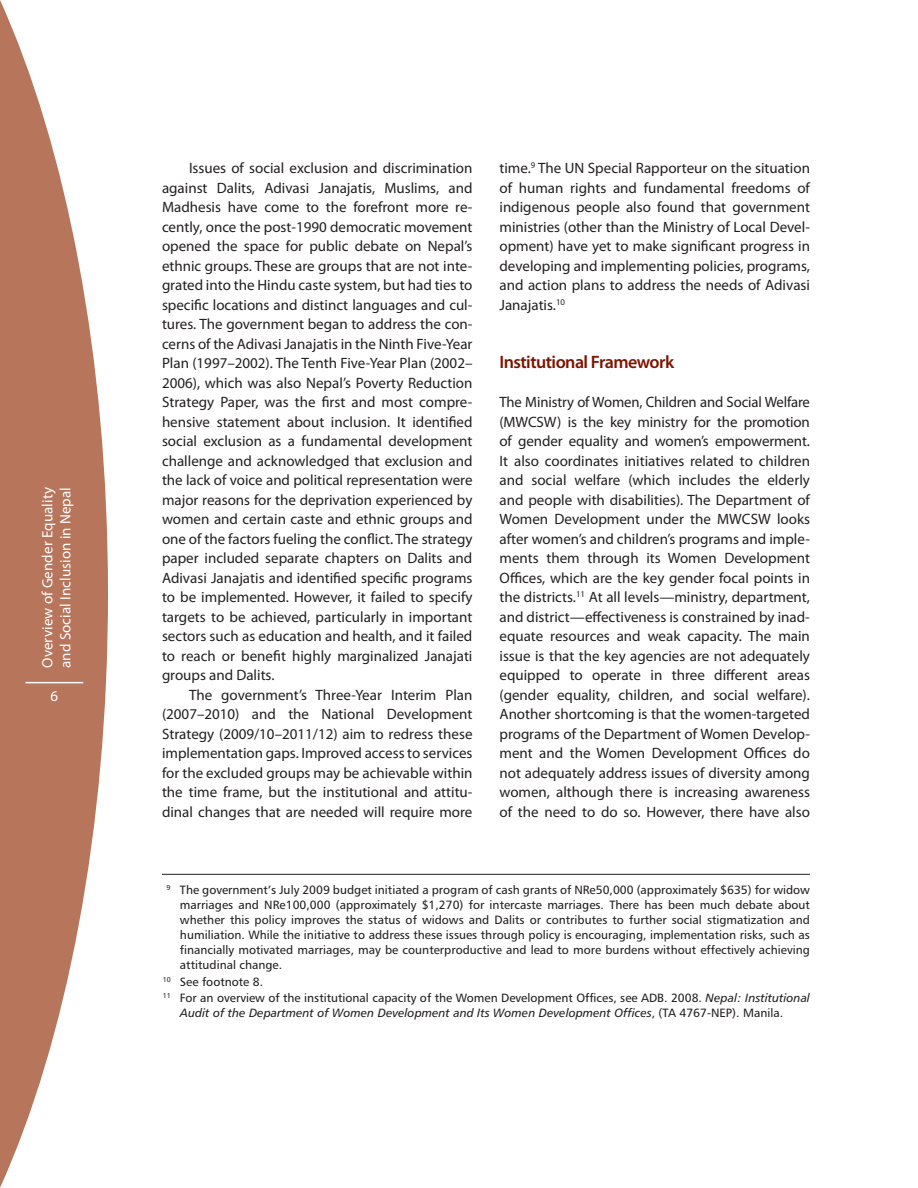
<style>
.page{position:relative;width:918px;height:1188px;background:#fff}
.page>*{position:absolute;margin:0;border:0;box-sizing:border-box;transform-origin:0 0}
.t1{font:600 18px "Myriad Pro";letter-spacing:-.03em;color:#7a1500}
.t2{font:15px/19.5px "Myriad Pro";color:#231f20;text-align:justify}
.t3{font:15px/18px "Myriad Pro";letter-spacing:.005em;color:#fff}
.t4{font:12px/15px "Humanist 777 BT Roman B";color:#231f20;text-align:justify}
.t5{font:12px "Humanist 777 BT Italic B";color:#231f20}
.s1{font-family:"Humanist 777 BT Italic B"}
.s2{font-family:"Humanist 777 BT Roman B"}
</style>
<div class="page">
<svg style="left:0;top:0;width:108px;height:1188px;fill:#b7765c"></svg>
<hr style="left:26px;top:682px;width:57px;height:1px;background:#fff">
<hr style="left:162px;top:874px;width:648px;height:1px;background:#231f20">
<p class="t3" style="left:39px;top:668px;width:182px;rotate:-90deg">Overview of Gender Equality and Social Inclusion in Nepal</p>
<p class="t3" style="left:51px;top:688px;width:9px">6</p>
<p class="t2" style="left:162px;top:159px;width:312px;text-indent:27px">Issues of social exclusion and discrimination against Dalits, Adivasi Janajatis, Muslims, and Madhesis have come to the forefront more re&shy;cently, once the post-1990 democratic movement opened the space for public debate on Nepal’s ethnic groups. These are groups that are not inte&shy;grated into the Hindu caste system, but had ties to specific locations and distinct languages and cul&shy;tures. The government began to address the con&shy;cerns of the Adivasi Janajatis in the Ninth Five-Year Plan (1997–2002). The Tenth Five-Year Plan (2002– 2006), which was also Nepal’s Poverty Reduction Strategy Paper, was the first and most compre&shy;hensive statement about inclusion. It identified social exclusion as a fundamental development challenge and acknowledged that exclusion and the lack of voice and political representation were major reasons for the deprivation experienced by women and certain caste and ethnic groups and one of the factors fueling the conflict. The strategy paper included separate chapters on Dalits and Adivasi Janajatis and identified specific programs to be implemented. However, it failed to specify targets to be achieved, particularly in important sectors such as education and health, and it failed to reach or benefit highly marginalized Janajati groups and Dalits.</p>
<p class="t2" style="left:162px;top:686px;width:312px;text-indent:27px">The government’s Three-Year Interim Plan (2007–2010) and the National Development Strategy (2009/10–2011/12) aim to redress these implementation gaps. Improved access to services for the excluded groups may be achievable within the time frame, but the institutional and attitu&shy;dinal changes that are needed will require more</p>
<p class="t2" style="left:500px;top:159px;width:312px">time.<sup>9</sup> The UN Special Rapporteur on the situation of human rights and fundamental freedoms of indigenous people also found that government ministries (other than the Ministry of Local Devel&shy;opment) have yet to make significant progress in developing and implementing policies, programs, and action plans to address the needs of Adivasi Janajatis.<sup>10</sup></p>
<p class="t1" style="left:500px;top:355px;width:176px">Institutional Framework</p>
<p class="t2" style="left:499px;top:393px;width:312px">The Ministry of Women, Children and Social Welfare (MWCSW) is the key ministry for the promotion of gender equality and women’s empowerment.<br>It also coordinates initiatives related to children and social welfare (which includes the elderly and people with disabilities). The Department of Women Development under the MWCSW looks after women’s and children’s programs and imple&shy;ments them through its Women Development Offices, which are the key gender focal points in the districts.<sup>11</sup> At all levels—ministry, department, and district—effectiveness is constrained by inad&shy;equate resources and weak capacity. The main issue is that the key agencies are not adequately equipped to operate in three different areas (gender equality, children, and social welfare).<br>Another shortcoming is that the women-targeted programs of the Department of Women Develop&shy;ment and the Women Development Offices do not adequately address issues of diversity among women, although there is increasing awareness of the need to do so. However, there have also</p>
<p class="t4" style="left:180px;top:883px;width:632px;text-indent:-14px"><sup>9</sup> The government’s July 2009 budget initiated a program of cash grants of NRe50,000 (approximately $635) for widow marriages and NRe100,000 (approximately $1,270) for intercaste marriages. There has been much debate about whether this policy improves the status of widows and Dalits or contributes to further social stigmatization and humiliation. While the initiative to address these issues through policy is encouraging, implementation risks, such as financially motivated marriages, may be counterproductive and lead to more burdens without effectively achieving attitudinal change.</p>
<p class="t4" style="left:163px;top:974px;width:649px;line-height:16.5px"><sup>10</sup> See footnote 8.<br><sup>11</sup> For an overview of the institutional capacity of the Women Development Offices, see ADB. 2008. <span class="s1">Nepal: Institutional</span></p>
<p class="t5" style="left:180px;top:1008px;width:605px">Audit of the Department of Women Development and Its Women Development Offices<span class="s2">, (TA 4767-NEP). Manila.</span></p>
</div>
